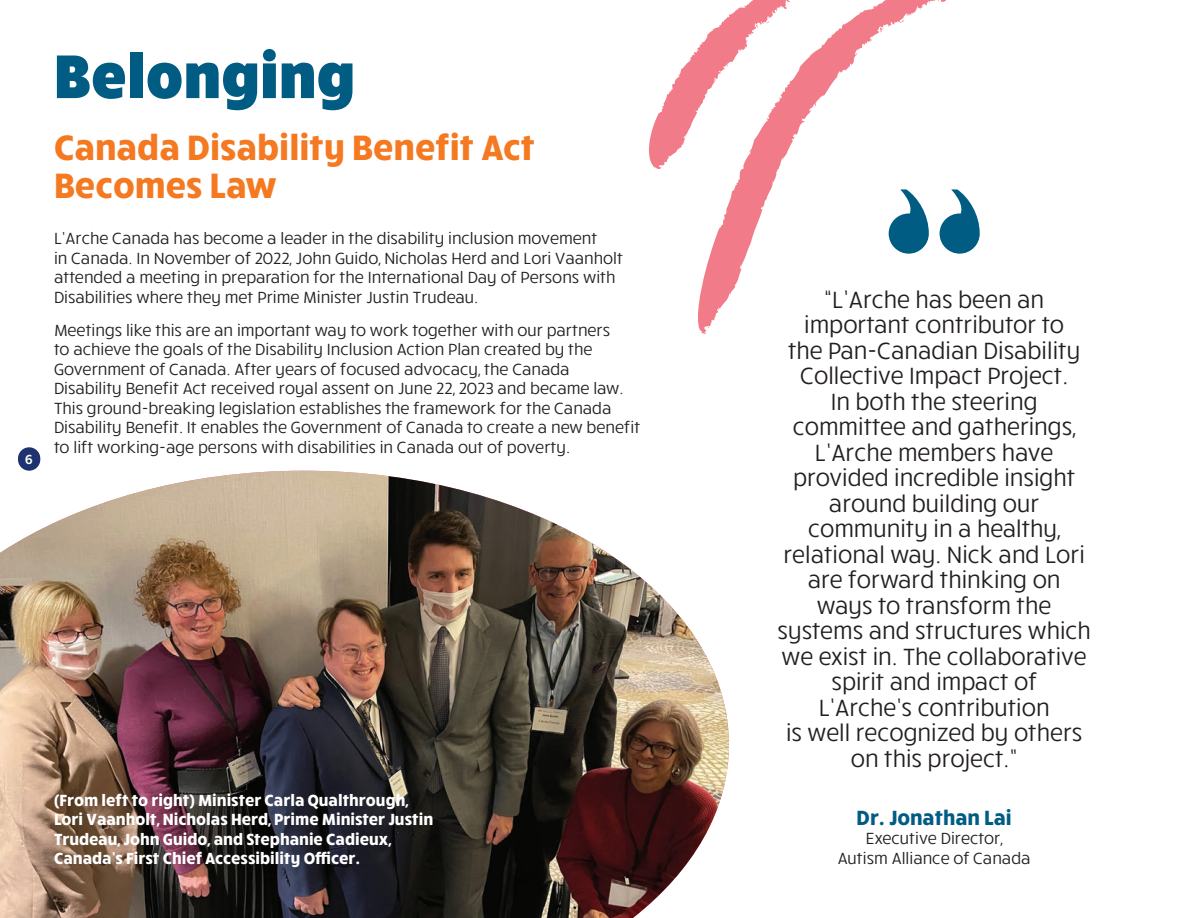
<style>
.page{position:relative;width:1188px;height:918px;background:#fff}
.page>*{position:absolute;margin:0;border:0;box-sizing:border-box;transform-origin:0 0}
.titre{font:900 63px "Ruck Sack";color:#015c83}
.ss_titre{font:700 36px/37.5px "Ruck Sack";color:#f47921}
.temoignange{font:24px/25.5px "Ruck Sack";color:#231f20;text-align:center}
.nom_temoignage{font:700 21px "Ruck Sack";color:#015c83}
.current_txt{font:16.5px/19.5px "Ruck Sack";color:#231f20}
.current_txt-2{font:700 16.5px/19.5px "Ruck Sack";color:#fff}
.nom_temoignage-2{font:16.5px/19.5px "Ruck Sack";color:#231f20;text-align:center}
.t1{font:600 13.5px "Ruck Sack";color:#fff}
</style>
<div class="page">
<img style="left:0;top:471px;width:729px;height:447px">
<div style="left:18px;top:447px;width:22px;height:24px;background:#1d326f;border-radius:11px"></div>
<svg style="left:698px;top:0;width:282px;height:335px"></svg>
<svg style="left:874px;top:28px;width:9px;height:9px"></svg>
<svg style="left:911px;top:8px;width:7px;height:8px"></svg>
<svg style="left:649px;top:0;width:183px;height:170px"></svg>
<p class="t1" style="left:25px;top:450px;width:9px">6</p>
<p class="titre" style="left:54px;top:33px;width:303px">Belonging</p>
<p class="ss_titre" style="left:54px;top:127px;width:483px">Canada Disability Benefit Act<br>Becomes Law</p>
<p class="current_txt" style="left:54px;top:228px;width:571px">L’Arche Canada has become a leader in the disability inclusion movement<br>in Canada. In November of 2022, John Guido, Nicholas Herd and Lori Vaanholt attended a meeting in preparation for the International Day of Persons with Disabilities where they met Prime Minister Justin Trudeau.</p>
<p class="current_txt" style="left:54px;top:319px;width:588px">Meetings like this are an important way to work together with our partners<br>to achieve the goals of the Disability Inclusion Action Plan created by the Government of Canada. After years of focused advocacy, the Canada Disability Benefit Act received royal assent on June 22, 2023 and became law.<br>This ground-breaking legislation establishes the framework for the Canada Disability Benefit. It enables the Government of Canada to create a new benefit to lift working-age persons with disabilities in Canada out of poverty.</p>
<p class="current_txt-2" style="left:54px;top:789px;width:381px">(From left to right) Minister Carla Qualthrough, Lori Vaanholt, Nicholas Herd, Prime Minister Justin Trudeau, John Guido, and Stephanie Cadieux, Canada’s First Chief Accessibility Officer.</p>
<p class="temoignange" style="left:777px;top:285px;width:315px">“L’Arche has been an important contributor to<br>the Pan-Canadian Disability<br>Collective Impact Project.<br>In both the steering committee and gatherings,<br>L’Arche members have provided incredible insight around building our community in a healthy, relational way. Nick and Lori are forward thinking on ways to transform the systems and structures which we exist in. The collaborative spirit and impact of<br>L’Arche’s contribution<br>is well recognized by others on this project.”</p>
<p class="nom_temoignage" style="left:857px;top:803px;width:157px">Dr. Jonathan Lai</p>
<p class="nom_temoignage-2" style="left:838px;top:828px;width:194px">Executive Director,<br>Autism Alliance of Canada</p>
</div>
